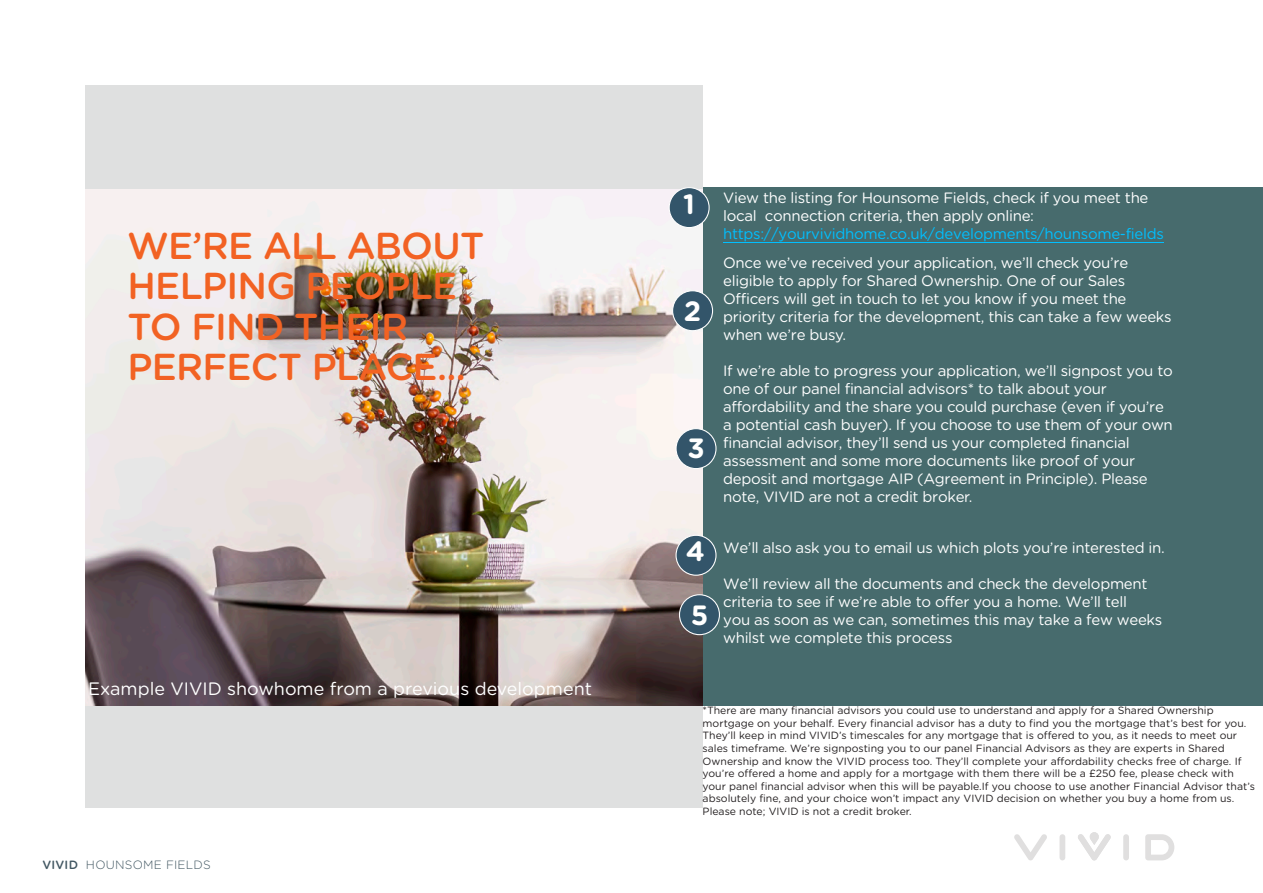
<style>
.page{position:relative;width:1263px;height:893px;background:#fff}
.page>*{position:absolute;margin:0;border:0;box-sizing:border-box;transform-origin:0 0}
.t1{font:500 37.5px/40.5px "Gotham Rounded";letter-spacing:-.02em;color:#f26223}
.t2{font:700 27.9px "Gotham Rounded";color:#fff}
.t3{font:18px "Gotham Rounded";color:#fff}
.t4{font:15px/18px "Gotham Rounded";letter-spacing:-.02em;color:#fff}
.t5{font:300 12px "Gotham Rounded";letter-spacing:.02em;color:#425762}
.t6{font:10.5px/12.6px "Gotham Rounded";color:#231f20}
.s1{font-weight:500}
.s2{color:#00bfff}
</style>
<div class="page">
<div style="left:85px;top:187px;width:1178px;height:519px;background:#476b6d"></div>
<div style="left:85px;top:85px;width:617px;height:723px;background:#dfe0e0"></div>
<img style="left:85px;top:189px;width:617px;height:516px">
<div style="left:1059px;top:834px;width:6px;height:26px;background:#e0dfdf;border-radius:3px"></div>
<div style="left:1123px;top:834px;width:6px;height:26px;background:#e0dfdf;border-radius:3px"></div>
<svg style="left:1145px;top:834px;width:29px;height:26px"></svg>
<svg style="left:1078px;top:832px;width:33px;height:28px"></svg>
<svg style="left:1014px;top:834px;width:33px;height:27px"></svg>
<div style="left:669px;top:188px;width:40px;height:40px;background:#33556a;border-radius:50%"></div>
<div style="left:669px;top:187px;width:41px;height:41px;border:1px solid #fff;border-radius:50%"></div>
<div style="left:673px;top:291px;width:39px;height:40px;background:#33556a;border-radius:50%"></div>
<div style="left:672px;top:290px;width:41px;height:41px;border:1px solid #fff;border-radius:50%"></div>
<div style="left:676px;top:429px;width:40px;height:40px;background:#33556a;border-radius:50%"></div>
<div style="left:675px;top:428px;width:41px;height:41px;border:1px solid #fff;border-radius:50%"></div>
<div style="left:676px;top:535px;width:40px;height:40px;background:#33556a;border-radius:50%"></div>
<div style="left:675px;top:535px;width:41px;height:41px;border:1px solid #fff;border-radius:50%"></div>
<div style="left:679px;top:595px;width:40px;height:40px;background:#33556a;border-radius:50%"></div>
<div style="left:679px;top:594px;width:41px;height:41px;border:1px solid #fff;border-radius:50%"></div>
<hr style="left:723px;top:242px;width:441px;height:1px;background:#00bfff">
<p class="t1" style="left:128px;top:223px;width:358px">WE’RE ALL ABOUT<br>HELPING PEOPLE<br>TO FIND THEIR</p>
<p class="t1" style="left:128px;top:345px;width:340px">PERFECT PLACE...</p>
<p class="t3" style="left:88px;top:676px;width:505px">Example VIVID showhome from a previous development</p>
<p class="t5" style="left:43px;top:857px;width:170px"><span class="s1">VIVID</span> HOUNSOME FIELDS</p>
<p class="t2" style="left:683px;top:183px;width:13px">1</p>
<p class="t2" style="left:684px;top:290px;width:19px">2</p>
<p class="t2" style="left:687px;top:428px;width:19px">3</p>
<p class="t2" style="left:686px;top:531px;width:21px">4</p>
<p class="t2" style="left:691px;top:594px;width:19px">5</p>
<p class="t4" style="left:723px;top:188px;width:442px">View the listing for Hounsome Fields, check if you meet the local connection criteria, then apply online: <span class="s2">https://yourvividhome.co.uk/developments/hounsome-fields</span></p>
<p class="t4" style="left:723px;top:253px;width:450px">Once we’ve received your application, we’ll check you’re eligible to apply for Shared Ownership. One of our Sales Officers will get in touch to let you know if you meet the priority criteria for the development, this can take a few weeks when we’re busy.</p>
<p class="t4" style="left:723px;top:361px;width:451px">If we’re able to progress your application, we’ll signpost you to one of our panel financial advisors* to talk about your affordability and the share you could purchase (even if you’re a potential cash buyer). If you choose to use them of your own financial advisor, they’ll send us your completed financial assessment and some more documents like proof of your deposit and mortgage AIP (Agreement in Principle). Please note, VIVID are not a credit broker.</p>
<p class="t4" style="left:723px;top:538px;width:443px">We’ll also ask you to email us which plots you’re interested in.</p>
<p class="t4" style="left:723px;top:574px;width:441px">We’ll review all the documents and check the development criteria to see if we’re able to offer you a home. We’ll tell<br>you as soon as we can, sometimes this may take a few weeks whilst we complete this process</p>
<p class="t6" style="left:703px;top:704px;width:512px">*There are many financial advisors you could use to understand and apply for a Shared Ownership</p>
<p class="t6" style="left:703px;top:716px;width:545px">mortgage on your behalf. Every financial advisor has a duty to find you the mortgage that’s best for you.<br>They’ll keep in mind VIVID’s timescales for any mortgage that is offered to you, as it needs to meet our sales timeframe. We’re signposting you to our panel Financial Advisors as they are experts in Shared</p>
<p class="t6" style="left:703px;top:754px;width:554px">Ownership and know the VIVID process too. They’ll complete your affordability checks free of charge. If you’re offered a home and apply for a mortgage with them there will be a £250 fee, please check with your panel financial advisor when this will be payable.If you choose to use another Financial Advisor that’s absolutely fine, and your choice won’t impact any VIVID decision on whether you buy a home from us.<br>Please note; VIVID is not a credit broker.</p>
</div>
